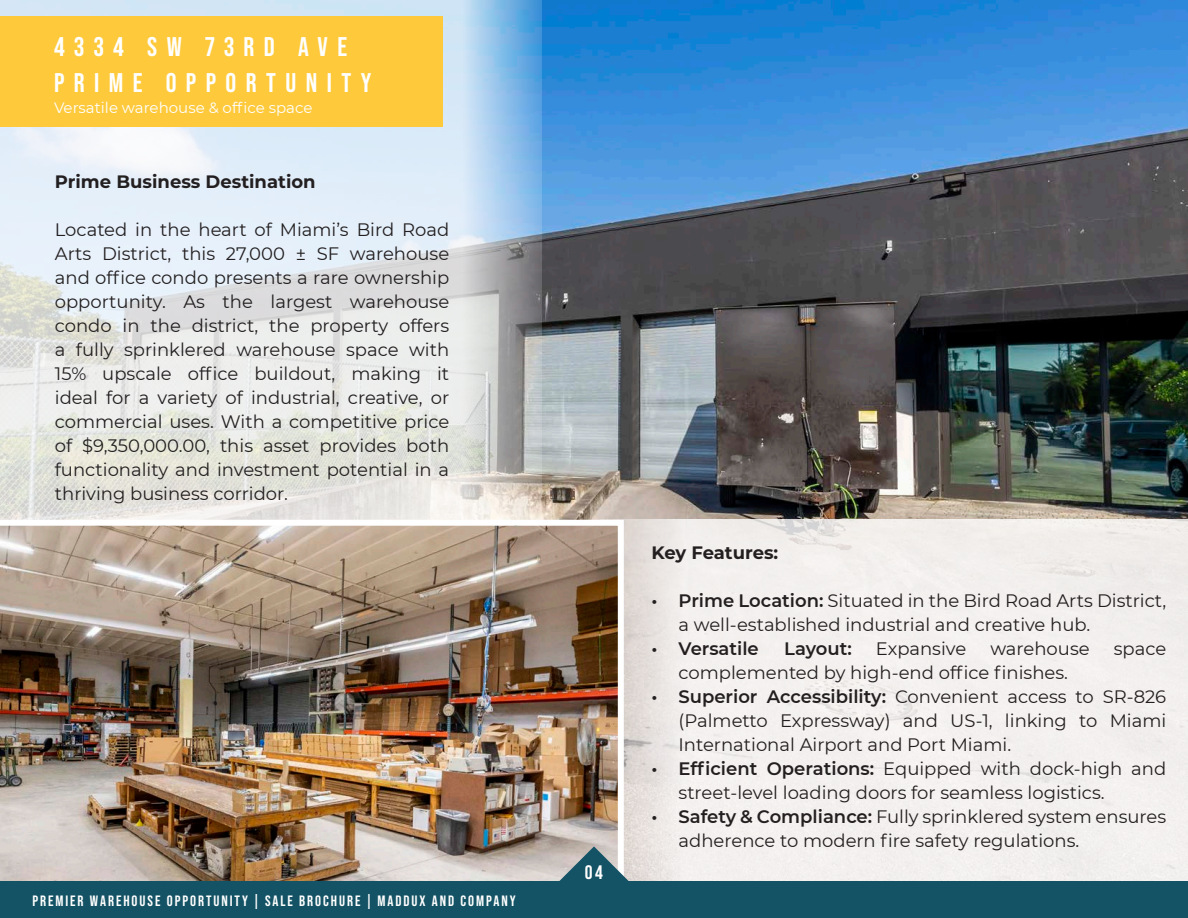
<style>
.page{position:relative;width:1188px;height:918px;background:#fff}
.page>*{position:absolute;margin:0;border:0;box-sizing:border-box;transform-origin:0 0}
.t1{font:700 27px/36px "Bebas Neue Pro";letter-spacing:.35em;color:#fff}
.t2{font:700 19.5px "Bebas Neue Pro";color:#fff}
.t3{font:18px/24px "Montserrat";color:#231f20}
.t4{font:700 18px "Montserrat";color:#231f20}
.t5{font:600 18px "Montserrat";color:#231f20}
.t6{font:700 15px "Bebas Neue Pro";letter-spacing:.13em;color:#fff}
.t7{font:15px "Montserrat";color:#fff}
.s1{font-weight:600}
</style>
<div class="page">
<img style="left:542px;top:0;width:646px;height:520px">
<svg style="left:624px;top:520px;width:564px;height:361px;fill:#f2f0ee"></svg>
<img style="left:0;top:525px;width:624px;height:356px">
<svg style="left:0;top:0;width:542px;height:520px;background:#dae1e6"></svg>
<div style="left:0;top:17px;width:443px;height:110px;background:#fec93b"></div>
<div style="left:0;top:881px;width:1188px;height:37px;background:#145365"></div>
<svg style="left:559px;top:846px;width:70px;height:35px;background:#779198"></svg>
<h1 class="t1" style="left:54px;top:28px;width:319px">4334 SW 73RD AVE<br>PRIME OPPORTUNITY</h1>
<p class="t7" style="left:54px;top:97px;width:260px">Versatile warehouse &amp; office space</p>
<p class="t4" style="left:55px;top:168px;width:262px">Prime Business Destination</p>
<p class="t3" style="left:55px;top:217px;width:396px;text-align:justify">Located in the heart of Miami’s Bird Road Arts District, this 27,000 ± SF warehouse and office condo presents a rare ownership opportunity. As the largest warehouse condo in the district, the property offers a fully sprinklered warehouse space with 15% upscale office buildout, making it ideal for a variety of industrial, creative, or commercial uses. With a competitive price of $9,350,000.00, this asset provides both functionality and investment potential in a thriving business corridor.</p>
<p class="t6" style="left:32px;top:892px;width:485px">PREMIER WAREHOUSE OPPORTUNITY | SALE BROCHURE | MADDUX AND COMPANY</p>
<p class="t2" style="left:585px;top:861px;width:20px">04</p>
<p class="t4" style="left:652px;top:540px;width:128px">Key Features:</p>
<p class="t3" style="left:679px;top:588px;width:489px;text-indent:-27px"><span class="s1">• Prime Location:</span> Situated in the Bird Road Arts District, a well-established industrial and creative hub.</p>
<p class="t5" style="left:652px;top:636px;width:109px">• Versatile</p>
<p class="t5" style="left:784px;top:636px;width:69px">Layout:</p>
<p class="t3" style="left:876px;top:636px;width:92px">Expansive</p>
<p class="t3" style="left:990px;top:636px;width:101px">warehouse</p>
<p class="t3" style="left:1114px;top:636px;width:54px">space</p>
<p class="t3" style="left:679px;top:660px;width:391px">complemented by high-end office finishes.</p>
<p class="t3" style="left:679px;top:684px;width:489px;text-align:justify;text-indent:-27px"><span class="s1">• Superior Accessibility:</span> Convenient access to SR-826 (Palmetto Expressway) and US-1, linking to Miami International Airport and Port Miami.</p>
<p class="t3" style="left:679px;top:756px;width:489px;text-indent:-27px"><span class="s1">• Efficient Operations:</span> Equipped with dock-high and street-level loading doors for seamless logistics.</p>
<p class="t3" style="left:679px;top:804px;width:489px;text-indent:-27px"><span class="s1">• Safety &amp; Compliance:</span> Fully sprinklered system ensures adherence to modern fire safety regulations.</p>
</div>
